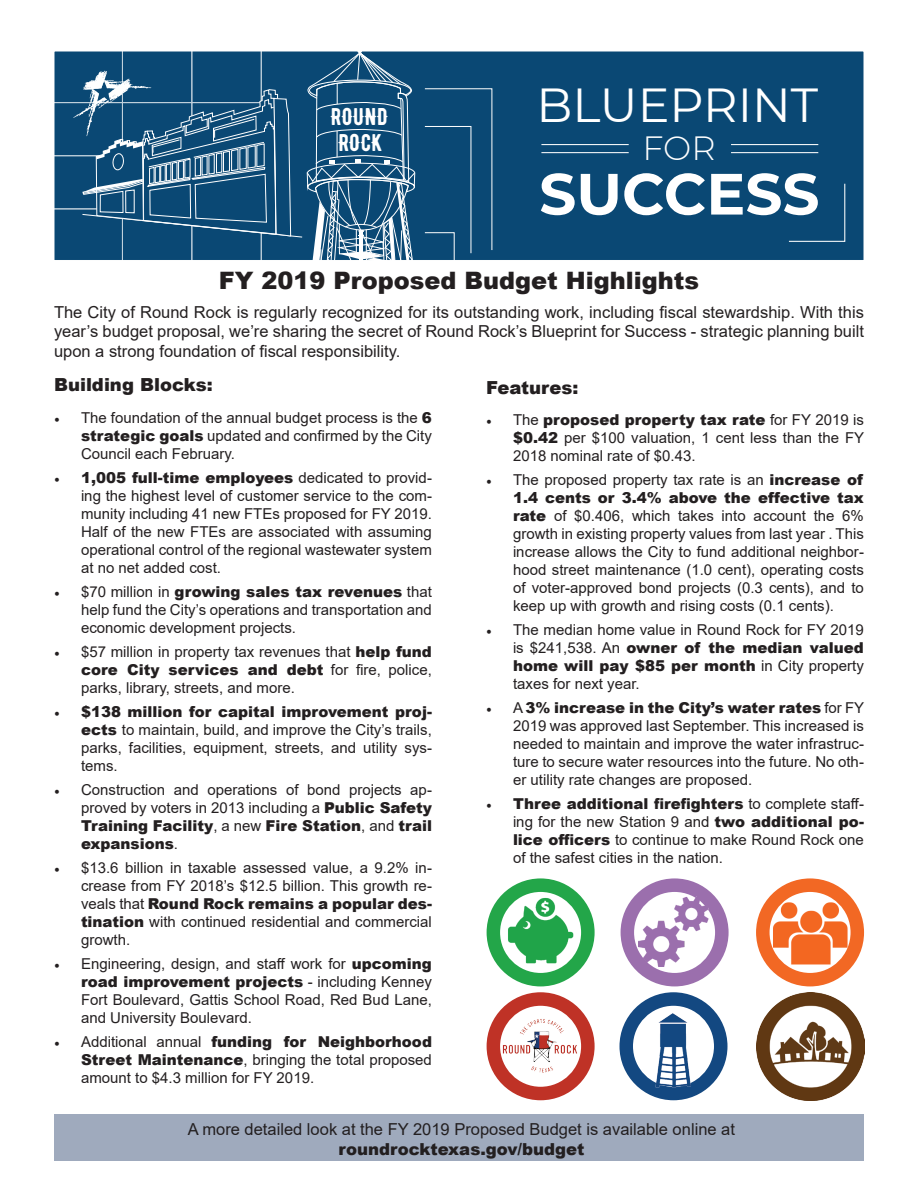
<style>
.page{position:relative;width:918px;height:1188px;background:#fff}
.page>*{position:absolute;margin:0;border:0;box-sizing:border-box;transform-origin:0 0}
.t1{font:700 58.05px "Montserrat";color:#fff}
.t2{font:47.7px "Montserrat";color:#fff}
.t3{font:300 33.6px "Montserrat";color:#fff}
.t4{font:24.15px/26.2px "BERNIER Regular";color:#fff;text-align:center}
.t5{font:900 24px "Arial";color:#231f20}
.t6{font:900 18px "Arial";color:#231f20}
.t7{font:16.5px/19.8px "Arial";color:#231f20;text-align:justify}
.t8{font:900 16.5px "Arial";color:#231f20}
.t9{font:15px/18px "Arial";color:#231f20;text-align:justify}
.s1{font-family:"Minion Pro"}
.s2{font-weight:900}
</style>
<div class="page">
<svg style="left:54px;top:51px;width:810px;height:209px;background:#1a547d"></svg>
<div style="left:54px;top:1115px;width:809px;height:46px;background:#9faabd"></div>
<div style="left:487px;top:878px;width:108px;height:108px;background:#23a649;border-radius:50%"></div>
<div style="left:500px;top:892px;width:81px;height:81px;background:#fff;border-radius:50%"></div>
<img style="left:507px;top:897px;width:67px;height:68px">
<div style="left:621px;top:878px;width:108px;height:108px;background:#9b6fad;border-radius:50%"></div>
<div style="left:634px;top:892px;width:81px;height:81px;background:#fff;border-radius:50%"></div>
<img style="left:638px;top:897px;width:70px;height:70px">
<div style="left:756px;top:878px;width:108px;height:108px;background:#f26824;border-radius:50%"></div>
<div style="left:770px;top:892px;width:81px;height:81px;background:#fff;border-radius:50%"></div>
<img style="left:771px;top:897px;width:78px;height:73px">
<div style="left:487px;top:992px;width:108px;height:108px;background:#bf3226;border-radius:50%"></div>
<img style="left:501px;top:1008px;width:78px;height:78px">
<img style="left:756px;top:992px;width:108px;height:108px">
<div style="left:620px;top:992px;width:108px;height:108px;background:#134881;border-radius:50%"></div>
<img style="left:626px;top:1005px;width:95px;height:92px">
<p class="t4" style="left:331px;top:103px;width:59px">ROUND<br>ROCK</p>
<p class="t2" style="left:537px;top:72px;width:283px">BLUEPRINT</p>
<p class="t3" style="left:642px;top:125px;width:75px">FOR</p>
<p class="t1" style="left:539px;top:152px;width:282px">SUCCESS</p>
<p class="t5" style="left:219px;top:263px;width:482px">FY 2019 Proposed Budget Highlights</p>
<p class="t7" style="left:54px;top:302px;width:811px">The City of Round Rock is regularly recognized for its outstanding work, including fiscal stewardship. With this year’s budget proposal, we’re sharing the secret of Round Rock’s Blueprint for Success - strategic planning built upon a strong foundation of fiscal responsibility.</p>
<p class="t6" style="left:54px;top:372px;width:160px">Building Blocks:</p>
<p class="t9" style="left:81px;top:408px;width:353px;text-indent:-27px"><span class="s1">•</span> The foundation of the annual budget process is the <span class="s2">6 strategic goals</span> updated and confirmed by the City Council each February.</p>
<p class="t9" style="left:81px;top:468px;width:352px;text-indent:-27px"><span class="s1">•</span> <span class="s2">1,005 full-time employees</span> dedicated to provid&shy;ing the highest level of customer service to the com&shy;munity including 41 new FTEs proposed for FY 2019.<br>Half of the new FTEs are associated with assuming operational control of the regional wastewater system at no net added cost.</p>
<p class="t9" style="left:81px;top:582px;width:353px;text-indent:-27px"><span class="s1">•</span> $70 million in <span class="s2">growing sales tax revenues</span> that help fund the City’s operations and transportation and economic development projects.</p>
<p class="t9" style="left:81px;top:642px;width:352px;text-indent:-27px"><span class="s1">•</span> $57 million in property tax revenues that <span class="s2">help fund core City services and debt</span> for fire, police, parks, library, streets, and more.</p>
<p class="t9" style="left:81px;top:702px;width:352px;text-indent:-27px"><span class="s1">•</span> <span class="s2">$138 million for capital improvement proj&shy;ects</span> to maintain, build, and improve the City’s trails, parks, facilities, equipment, streets, and utility sys&shy;tems.</p>
<p class="t9" style="left:81px;top:780px;width:353px;text-indent:-27px"><span class="s1">•</span> Construction and operations of bond projects ap&shy;proved by voters in 2013 including a <span class="s2">Public Safety Training Facility</span>, a new <span class="s2">Fire Station</span>, and <span class="s2">trail expansions</span>.</p>
<p class="t9" style="left:81px;top:858px;width:352px;text-indent:-27px"><span class="s1">•</span> $13.6 billion in taxable assessed value, a 9.2% in&shy;crease from FY 2018’s $12.5 billion. This growth re&shy;veals that <span class="s2">Round Rock remains a popular des&shy;tination</span> with continued residential and commercial growth.</p>
<p class="t9" style="left:81px;top:954px;width:353px;text-indent:-27px"><span class="s1">•</span> Engineering, design, and staff work for <span class="s2">upcoming road improvement projects</span> - including Kenney Fort Boulevard, Gattis School Road, Red Bud Lane, and University Boulevard.</p>
<p class="t9" style="left:81px;top:1032px;width:353px;text-indent:-27px"><span class="s1">•</span> Additional annual <span class="s2">funding for Neighborhood Street Maintenance</span>, bringing the total proposed amount to $4.3 million for FY 2019.</p>
<p class="t6" style="left:486px;top:374px;width:94px">Features:</p>
<p class="t9" style="left:513px;top:411px;width:353px;text-indent:-27px"><span class="s1">•</span> The <span class="s2">proposed property tax rate</span> for FY 2019 is <span class="s2">$0.42</span> per $100 valuation, 1 cent less than the FY 2018 nominal rate of $0.43.</p>
<p class="t9" style="left:513px;top:471px;width:353px;text-indent:-27px"><span class="s1">•</span> The proposed property tax rate is an <span class="s2">increase of 1.4 cents or 3.4% above the effective tax rate</span> of $0.406, which takes into account the 6% growth in existing property values from last year . This increase allows the City to fund additional neighbor&shy;hood street maintenance (1.0 cent), operating costs of voter-approved bond projects (0.3 cents), and to keep up with growth and rising costs (0.1 cents).</p>
<p class="t9" style="left:513px;top:621px;width:352px;text-indent:-27px"><span class="s1">•</span> The median home value in Round Rock for FY 2019 is $241,538. An <span class="s2">owner of the median valued home will pay $85 per month</span> in City property taxes for next year.</p>
<p class="t9" style="left:513px;top:699px;width:353px;text-indent:-27px"><span class="s1">•</span> A <span class="s2">3% increase in the City’s water rates</span> for FY 2019 was approved last September. This increased is needed to maintain and improve the water infrastruc&shy;ture to secure water resources into the future. No oth&shy;er utility rate changes are proposed.</p>
<p class="t9" style="left:513px;top:795px;width:352px;text-indent:-27px"><span class="s1">•</span> <span class="s2">Three additional firefighters</span> to complete staff&shy;ing for the new Station 9 and <span class="s2">two additional po&shy;lice officers</span> to continue to make Round Rock one of the safest cities in the nation.</p>
<p class="t7" style="left:188px;top:1119px;width:549px">A more detailed look at the FY 2019 Proposed Budget is available online at</p>
<p class="t8" style="left:338px;top:1137px;width:247px">roundrocktexas.gov/budget</p>
</div>
